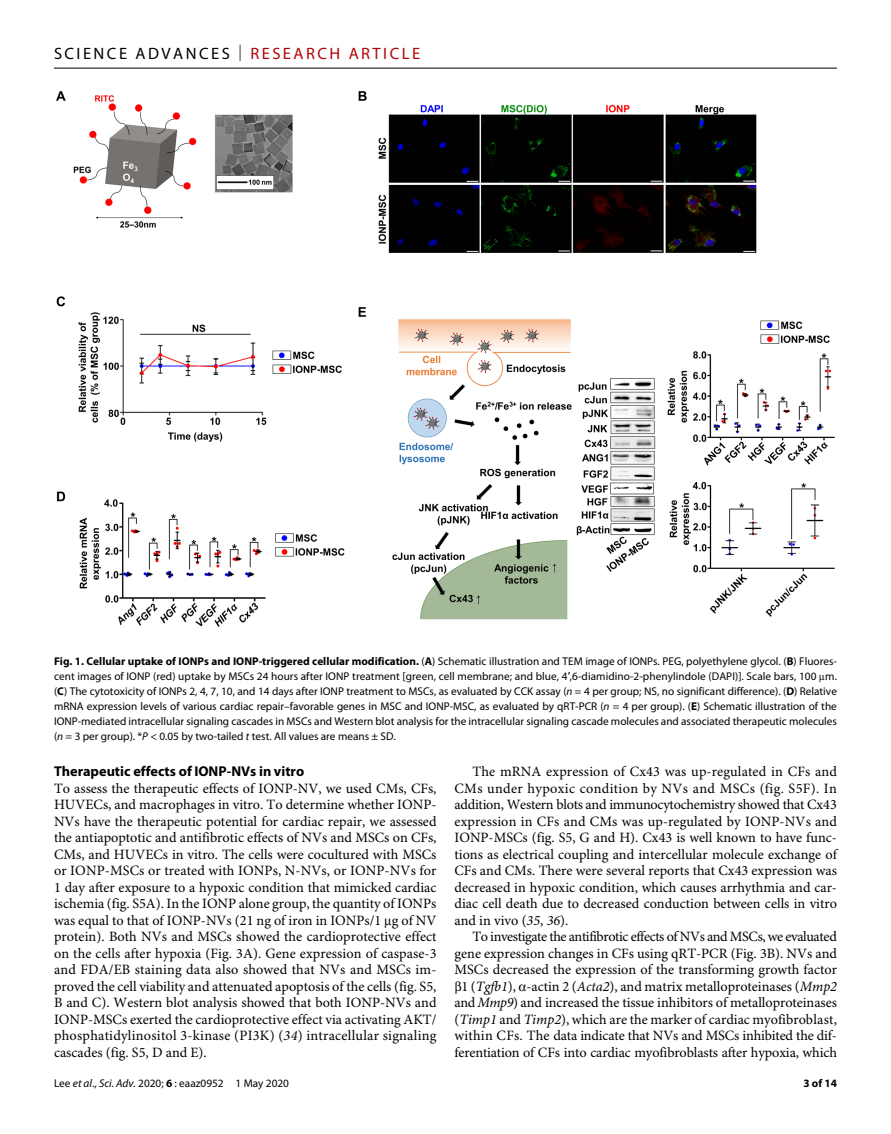
<style>
.page{position:relative;width:891px;height:1134px;background:#fff}
.page>*{position:absolute;margin:0;border:0;box-sizing:border-box;transform-origin:0 0}
.t1{font:16.5px "Myriad Pro";letter-spacing:.15em;color:#000}
.t2{font:14.25px/16.5px "Minion Pro";color:#000;text-align:justify}
.t3{font:700 14.25px "Myriad Pro";color:#000}
.t4{font:11.25px/15px "Myriad Pro";color:#000;text-align:justify}
.t5{font:700 11.25px "Myriad Pro";color:#000}
.s1{font-weight:300}
.s2{color:#b10508}
.s3{font-weight:700}
.s4{font-style:italic}
</style>
<div class="page">
<hr style="left:54px;top:68px;width:783px;height:1px;background:#000">
<img style="left:56px;top:91px;width:779px;height:536px">
<p class="t1" style="left:54px;top:40px;width:368px">SCIENCE ADVANCES <span class="s1">|</span> <span class="s2">RESEARCH ARTICLE</span></p>
<p class="t4" style="left:54px;top:654px;width:785px"><span class="s3">Fig. 1. Cellular uptake of IONPs and IONP-triggered cellular modification.</span> (<span class="s3">A</span>) Schematic illustration and TEM image of IONPs. PEG, polyethylene glycol. (<span class="s3">B</span>) Fluores&shy;cent images of IONP (red) uptake by MSCs 24 hours after IONP treatment [green, cell membrane; and blue, 4′,6-diamidino-2-phenylindole (DAPI)]. Scale bars, 100 m. (<span class="s3">C</span>) The cytotoxicity of IONPs 2, 4, 7, 10, and 14 days after IONP treatment to MSCs, as evaluated by CCK assay (<span class="s4">n</span> = 4 per group; NS, no significant difference). (<span class="s3">D</span>) Relative mRNA expression levels of various cardiac repair–favorable genes in MSC and IONP-MSC, as evaluated by qRT-PCR (<span class="s4">n</span> = 4 per group). (<span class="s3">E</span>) Schematic illustration of the IONP-mediated intracellular signaling cascades in MSCs and Western blot analysis for the intracellular signaling cascade molecules and associated therapeutic molecules (<span class="s4">n</span> = 3 per group). *<span class="s4">P</span> &lt; 0.05 by two-tailed <span class="s4">t</span> test. All values are means ± SD.</p>
<p class="t3" style="left:54px;top:760px;width:252px">Therapeutic effects of IONP-NVs in vitro</p>
<p class="t2" style="left:54px;top:781px;width:384px">To assess the therapeutic effects of IONP-NV, we used CMs, CFs, HUVECs, and macrophages in vitro. To determine whether IONP-NVs have the therapeutic potential for cardiac repair, we assessed the antiapoptotic and antifibrotic effects of NVs and MSCs on CFs, CMs, and HUVECs in vitro. The cells were cocultured with MSCs or IONP-MSCs or treated with IONPs, N-NVs, or IONP-NVs for 1 day after exposure to a hypoxic condition that mimicked cardiac ischemia (fig. S5A). In the IONP alone group, the quantity of IONPs was equal to that of IONP-NVs (21 ng of iron in IONPs/1 g of NV protein). Both NVs and MSCs showed the cardioprotective effect on the cells after hypoxia (Fig. 3A). Gene expression of caspase-3 and FDA/EB staining data also showed that NVs and MSCs im&shy;proved the cell viability and attenuated apoptosis of the cells (fig. S5, B and C). Western blot analysis showed that both IONP-NVs and IONP-MSCs exerted the cardioprotective effect via activating AKT/ phosphatidylinositol 3-kinase (PI3K) (<span class="s4">34</span>) intracellular signaling cascades (fig. S5, D and E).</p>
<p class="t4" style="left:54px;top:1076px;width:237px">Lee <span class="s4">et al</span>., <span class="s4">Sci. Adv.</span> 2020; <span class="s3">6</span> : eaaz0952 1 May 2020</p>
<p class="t2" style="left:455px;top:765px;width:384px;text-indent:18px">The mRNA expression of Cx43 was up-regulated in CFs and CMs under hypoxic condition by NVs and MSCs (fig. S5F). In addition, Western blots and immunocytochemistry showed that Cx43 expression in CFs and CMs was up-regulated by IONP-NVs and IONP-MSCs (fig. S5, G and H). Cx43 is well known to have func&shy;tions as electrical coupling and intercellular molecule exchange of CFs and CMs. There were several reports that Cx43 expression was decreased in hypoxic condition, which causes arrhythmia and car&shy;diac cell death due to decreased conduction between cells in vitro and in vivo (<span class="s4">35</span>, <span class="s4">36</span>).</p>
<p class="t2" style="left:455px;top:930px;width:384px;text-align:right">To investigate the antifibrotic effects of NVs and MSCs, we evaluated gene expression changes in CFs using qRT-PCR (Fig. 3B). NVs and MSCs decreased the expression of the transforming growth factor 1 (<span class="s4">Tgfb1</span>), -actin 2 (<span class="s4">Acta2</span>), and matrix metalloproteinases (<span class="s4">Mmp2 </span>and <span class="s4">Mmp9</span>) and increased the tissue inhibitors of metalloproteinases (<span class="s4">Timp1</span> and <span class="s4">Timp2</span>), which are the marker of cardiac myofibroblast, within CFs. The data indicate that NVs and MSCs inhibited the dif&shy;ferentiation of CFs into cardiac myofibroblasts after hypoxia, which</p>
<p class="t5" style="left:803px;top:1074px;width:35px">3 of 14</p>
</div>
